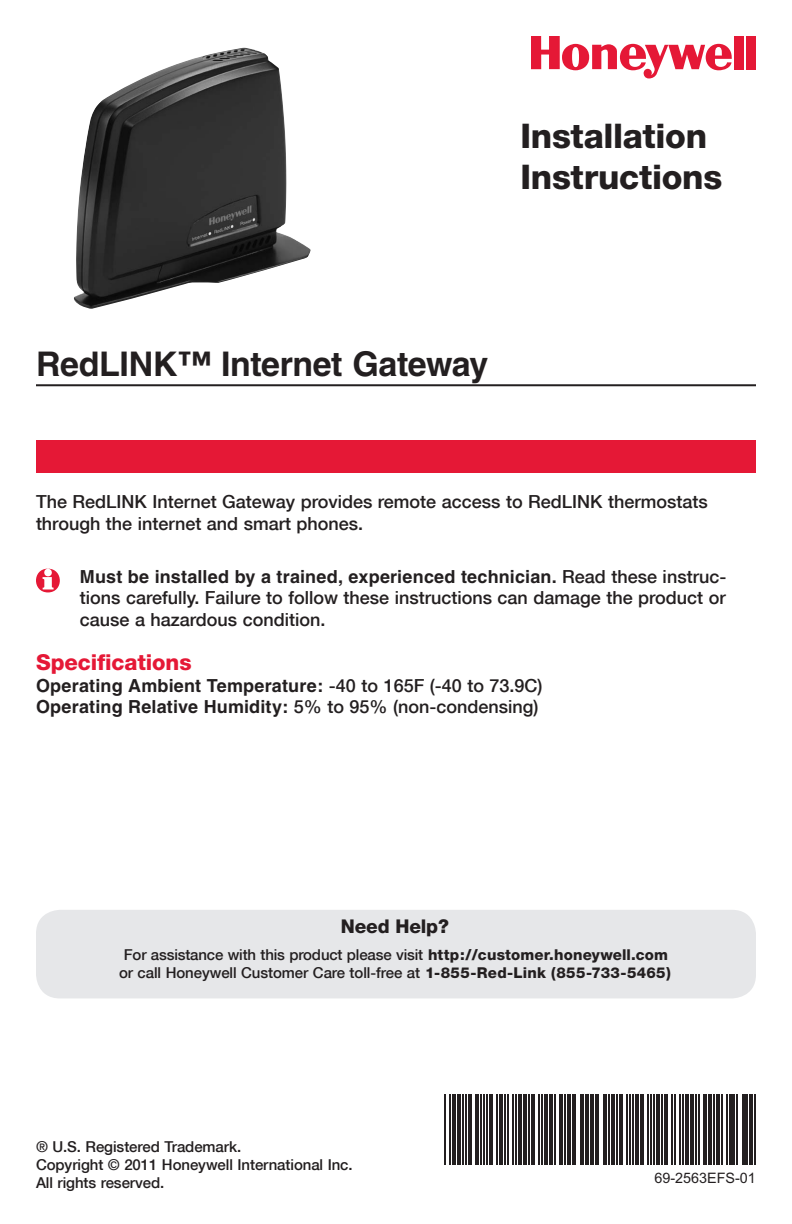
<style>
.page{position:relative;width:792px;height:1224px;background:#fff}
.page>*{position:absolute;margin:0;border:0;box-sizing:border-box;transform-origin:0 0}
.Guide_Title{font:800 34px/40.8px "Helvetica Neue";letter-spacing:-.01em;color:#231f20}
.Product_Title{font:700 34px "Helvetica";letter-spacing:-.015em;color:#231f20}
.Header_Red{font:800 22px "Helvetica Neue";letter-spacing:-.005em;color:#e51836}
.Box_Text_Header{font:800 19px "Helvetica Neue";letter-spacing:-.01em;color:#231f20}
.Text_Sans{font:500 18px/21.6px "Helvetica Neue";color:#231f20}
.Text_Sans-2{font:700 18px "Helvetica";letter-spacing:.01em;color:#231f20}
.Captions{font:500 15px/18px "Helvetica Neue";letter-spacing:-.005em;color:#231f20;text-align:center}
.t1{font:14.4px "Arial";color:#231f20}
.s1{font-family:"Helvetica";font-weight:700}
.s2{font-family:"Helvetica Neue";font-weight:500}
.s3{font-weight:800}
</style>
<div class="page">
<div style="left:734px;top:36px;width:9px;height:33px;background:#e51836"></div>
<div style="left:747px;top:36px;width:9px;height:33px;background:#e51836"></div>
<svg style="left:531px;top:36px;width:201px;height:42px"></svg>
<hr style="left:36px;top:384px;width:720px;height:2px;background:#231f20">
<div style="left:36px;top:440px;width:720px;height:33px;background:#e51836"></div>
<img style="left:74px;top:48px;width:237px;height:261px">
<svg style="left:36px;top:569px;width:24px;height:23px"></svg>
<div style="left:36px;top:910px;width:720px;height:88px;background:#e6e7e9;border-radius:24px"></div>
<hr style="left:445px;top:1094px;width:1px;height:71px;background:#231f20">
<hr style="left:450px;top:1094px;width:1px;height:71px;background:#231f20">
<hr style="left:453px;top:1094px;width:3px;height:71px;background:#231f20">
<hr style="left:458px;top:1094px;width:3px;height:71px;background:#231f20">
<hr style="left:463px;top:1094px;width:1px;height:71px;background:#231f20">
<hr style="left:465px;top:1094px;width:2px;height:71px;background:#231f20">
<hr style="left:468px;top:1094px;width:4px;height:71px;background:#231f20">
<hr style="left:476px;top:1094px;width:3px;height:71px;background:#231f20">
<hr style="left:481px;top:1094px;width:1px;height:71px;background:#231f20">
<hr style="left:483px;top:1094px;width:2px;height:71px;background:#231f20">
<hr style="left:486px;top:1094px;width:1px;height:71px;background:#231f20">
<hr style="left:489px;top:1094px;width:3px;height:71px;background:#231f20">
<hr style="left:496px;top:1094px;width:2px;height:71px;background:#231f20">
<hr style="left:499px;top:1094px;width:4px;height:71px;background:#231f20">
<hr style="left:504px;top:1094px;width:1px;height:71px;background:#231f20">
<hr style="left:507px;top:1094px;width:1px;height:71px;background:#231f20">
<hr style="left:512px;top:1094px;width:1px;height:71px;background:#231f20">
<hr style="left:515px;top:1094px;width:1px;height:71px;background:#231f20">
<hr style="left:518px;top:1094px;width:3px;height:71px;background:#231f20">
<hr style="left:523px;top:1094px;width:3px;height:71px;background:#231f20">
<hr style="left:528px;top:1094px;width:1px;height:71px;background:#231f20">
<hr style="left:531px;top:1094px;width:3px;height:71px;background:#231f20">
<hr style="left:538px;top:1094px;width:1px;height:71px;background:#231f20">
<hr style="left:541px;top:1094px;width:1px;height:71px;background:#231f20">
<hr style="left:544px;top:1094px;width:3px;height:71px;background:#231f20">
<hr style="left:549px;top:1094px;width:3px;height:71px;background:#231f20">
<hr style="left:554px;top:1094px;width:1px;height:71px;background:#231f20">
<hr style="left:559px;top:1094px;width:3px;height:71px;background:#231f20">
<hr style="left:564px;top:1094px;width:1px;height:71px;background:#231f20">
<hr style="left:567px;top:1094px;width:1px;height:71px;background:#231f20">
<hr style="left:570px;top:1094px;width:1px;height:71px;background:#231f20">
<hr style="left:573px;top:1094px;width:3px;height:71px;background:#231f20">
<hr style="left:580px;top:1094px;width:3px;height:71px;background:#231f20">
<hr style="left:585px;top:1094px;width:1px;height:71px;background:#231f20">
<hr style="left:588px;top:1094px;width:1px;height:71px;background:#231f20">
<hr style="left:591px;top:1094px;width:3px;height:71px;background:#231f20">
<hr style="left:596px;top:1094px;width:3px;height:71px;background:#231f20">
<hr style="left:603px;top:1094px;width:1px;height:71px;background:#231f20">
<hr style="left:606px;top:1094px;width:1px;height:71px;background:#231f20">
<hr style="left:609px;top:1094px;width:1px;height:71px;background:#231f20">
<hr style="left:612px;top:1094px;width:3px;height:71px;background:#231f20">
<hr style="left:617px;top:1094px;width:1px;height:71px;background:#231f20">
<hr style="left:620px;top:1094px;width:3px;height:71px;background:#231f20">
<hr style="left:627px;top:1094px;width:1px;height:71px;background:#231f20">
<hr style="left:630px;top:1094px;width:1px;height:71px;background:#231f20">
<hr style="left:633px;top:1094px;width:1px;height:71px;background:#231f20">
<hr style="left:635px;top:1094px;width:4px;height:71px;background:#231f20">
<hr style="left:640px;top:1094px;width:4px;height:71px;background:#231f20">
<hr style="left:648px;top:1094px;width:1px;height:71px;background:#231f20">
<hr style="left:651px;top:1094px;width:1px;height:71px;background:#231f20">
<hr style="left:653px;top:1094px;width:1px;height:71px;background:#231f20">
<hr style="left:656px;top:1094px;width:4px;height:71px;background:#231f20">
<hr style="left:661px;top:1094px;width:1px;height:71px;background:#231f20">
<hr style="left:664px;top:1094px;width:3px;height:71px;background:#231f20">
<hr style="left:671px;top:1094px;width:1px;height:71px;background:#231f20">
<hr style="left:674px;top:1094px;width:1px;height:71px;background:#231f20">
<hr style="left:679px;top:1094px;width:1px;height:71px;background:#231f20">
<hr style="left:682px;top:1094px;width:1px;height:71px;background:#231f20">
<hr style="left:685px;top:1094px;width:3px;height:71px;background:#231f20">
<hr style="left:690px;top:1094px;width:3px;height:71px;background:#231f20">
<hr style="left:695px;top:1094px;width:1px;height:71px;background:#231f20">
<hr style="left:698px;top:1094px;width:1px;height:71px;background:#231f20">
<hr style="left:703px;top:1094px;width:3px;height:71px;background:#231f20">
<hr style="left:708px;top:1094px;width:3px;height:71px;background:#231f20">
<hr style="left:713px;top:1094px;width:1px;height:71px;background:#231f20">
<hr style="left:716px;top:1094px;width:3px;height:71px;background:#231f20">
<hr style="left:721px;top:1094px;width:1px;height:71px;background:#231f20">
<hr style="left:726px;top:1094px;width:1px;height:71px;background:#231f20">
<hr style="left:729px;top:1094px;width:1px;height:71px;background:#231f20">
<hr style="left:732px;top:1094px;width:3px;height:71px;background:#231f20">
<hr style="left:737px;top:1094px;width:1px;height:71px;background:#231f20">
<hr style="left:742px;top:1094px;width:1px;height:71px;background:#231f20">
<hr style="left:745px;top:1094px;width:3px;height:71px;background:#231f20">
<hr style="left:750px;top:1094px;width:3px;height:71px;background:#231f20">
<hr style="left:755px;top:1094px;width:1px;height:71px;background:#231f20">
<p class="Guide_Title" style="left:520px;top:115px;width:203px">Installation<br>Instructions</p>
<p class="Product_Title" style="left:36px;top:343px;width:454px">RedLINK™ Internet Gateway</p>
<p class="Text_Sans" style="left:36px;top:491px;width:673px">The RedLINK Internet Gateway provides remote access to RedLINK thermostats through the internet and smart phones.</p>
<p class="Text_Sans" style="left:80px;top:565px;width:648px;text-align:justify"><span class="s1">Must be installed by a trained, experienced technician.</span> Read these instruc&shy;tions carefully. Failure to follow these instructions can damage the product or cause a hazardous condition.</p>
<p class="Header_Red" style="left:36px;top:649px;width:157px">Specifications</p>
<p class="Text_Sans-2" style="left:36px;top:674px;width:508px">Operating Ambient Temperature: <span class="s2">-40 to 165F (-40 to 73.9C)</span></p>
<p class="Text_Sans-2" style="left:36px;top:696px;width:504px">Operating Relative Humidity: <span class="s2">5% to 95% (non-condensing)</span></p>
<p class="Box_Text_Header" style="left:341px;top:915px;width:110px">Need Help?</p>
<p class="Captions" style="left:119px;top:946px;width:553px">For assistance with this product please visit <span class="s3">http://customer.honeywell.com </span>or call Honeywell Customer Care toll-free at <span class="s3">1-855-Red-Link (855-733-5465)</span></p>
<p class="Captions" style="left:36px;top:1138px;width:207px">® U.S. Registered Trademark.</p>
<p class="Captions" style="left:36px;top:1156px;width:318px">Copyright © 2011 Honeywell International Inc.</p>
<p class="Captions" style="left:36px;top:1174px;width:130px">All rights reserved.</p>
<p class="t1" style="left:654px;top:1169px;width:103px">69-2563EFS-01</p>
</div>
